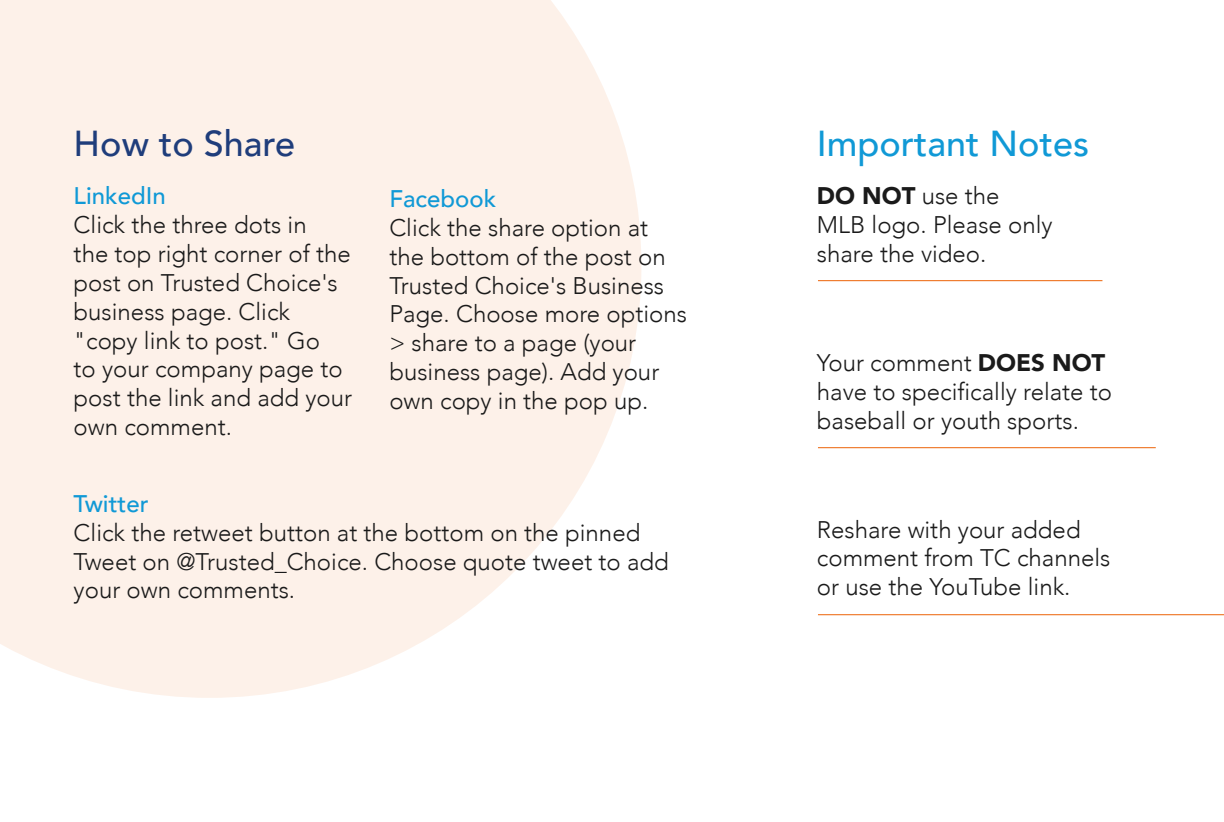
<style>
.page{position:relative;width:1224px;height:822px;background:#fff}
.page>*{position:absolute;margin:0;border:0;box-sizing:border-box;transform-origin:0 0}
.t1{font:500 36px "Avenir";color:#1099d6}
.t2{font:500 36px "Avenir";color:#1f3d7b}
.t3{font:300 24px/28.8px "Avenir";color:#1a1a1a}
.t4{font:500 24px "Avenir";color:#1099d6}
.s1{font-weight:900}
</style>
<div class="page">
<svg style="left:0;top:0;width:641px;height:697px;background:#fdf2eb"></svg>
<hr style="left:818px;top:280px;width:284px;height:1px;background:#ee7423">
<hr style="left:818px;top:447px;width:338px;height:1px;background:#ee7423">
<hr style="left:818px;top:613px;width:406px;height:2px;background:#ee7423">
<h1 class="t2" style="left:74px;top:112px;width:223px">How to Share</h1>
<p class="t4" style="left:74px;top:175px;width:94px">LinkedIn</p>
<p class="t3" style="left:74px;top:210px;width:280px">Click the three dots in<br>the top right corner of the post on Trusted Choice's business page. Click "copy link to post." Go<br>to your company page to post the link and add your own comment.</p>
<p class="t4" style="left:389px;top:178px;width:108px">Facebook</p>
<p class="t3" style="left:389px;top:213px;width:299px">Click the share option at the bottom of the post on<br>Trusted Choice's Business<br>Page. Choose more options &gt; share to a page (your business page). Add your own copy in the pop up.</p>
<p class="t4" style="left:74px;top:482px;width:77px">Twitter</p>
<p class="t3" style="left:74px;top:518px;width:597px">Click the retweet button at the bottom on the pinned<br>Tweet on @Trusted_Choice. Choose quote tweet to add your own comments.</p>
<h1 class="t1" style="left:817px;top:112px;width:274px">Important Notes</h1>
<p class="t3" style="left:817px;top:182px;width:237px"><span class="s1">DO NOT</span> use the<br>MLB logo. Please only share the video.</p>
<p class="t3" style="left:817px;top:348px;width:297px">Your comment <span class="s1">DOES NOT </span>have to specifically relate to baseball or youth sports.</p>
<p class="t3" style="left:817px;top:514px;width:295px">Reshare with your added comment from TC channels or use the YouTube link.</p>
</div>
